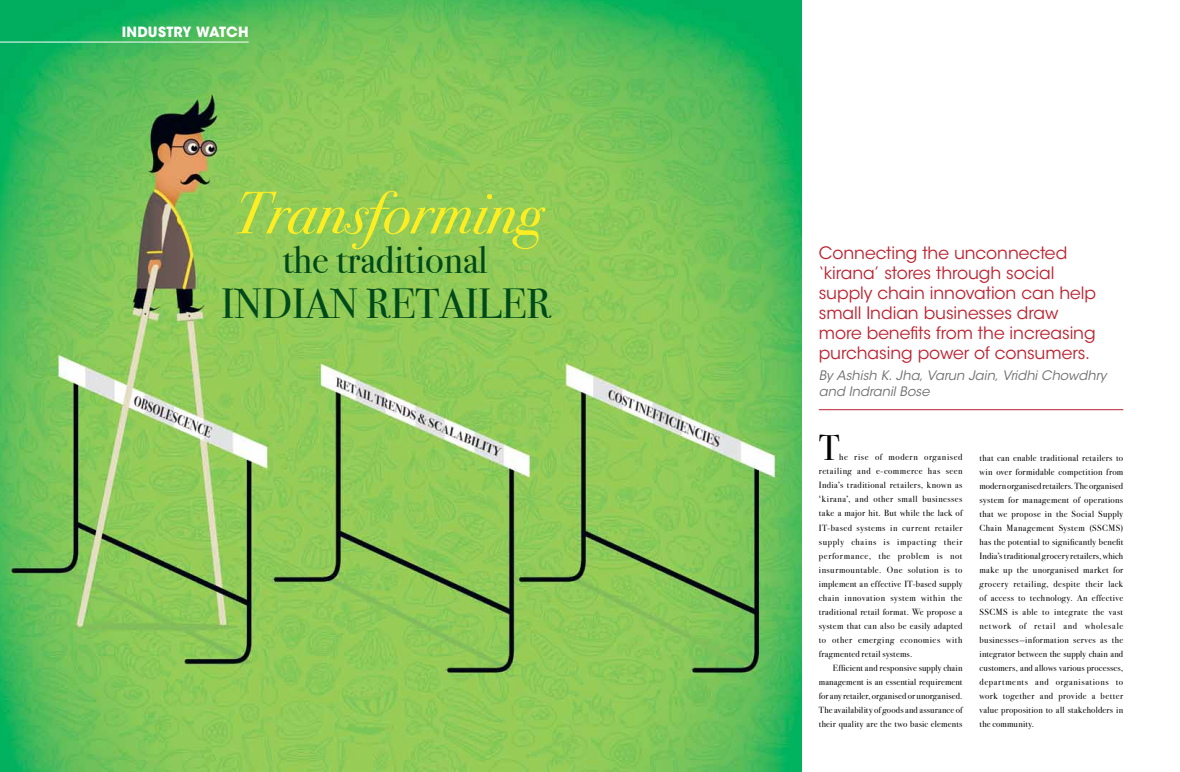
<style>
.page{position:relative;width:1180px;height:772px;background:#fff}
.page>*{position:absolute;margin:0;border:0;box-sizing:border-box;transform-origin:0 0}
.t1{font:60px "Bodoni Svty Two ITCTT Book Ita";color:#fcee23}
.t2{font:42px "Bodoni Svty Two ITCTT Book";color:#00491b}
.t3{font:39px "Bodoni Svty Two ITCTT Book";color:#00491b}
.t4{font:36px "Bodoni Svty Two ITCTT Book";color:#000}
.t5{font:17px/20px "ITC Avant Garde Std";letter-spacing:-.005em;color:#bd202e}
.t6{font:700 14px "ITC Avant Garde Std";letter-spacing:.015em;color:#fff}
.t7{font:italic 13px/15.6px "ITC Avant Garde Std";color:#6d6e71}
.t8{font:9px/14px "Bodoni Svty Two ITCTT Book";letter-spacing:.03em;color:#000;text-align:justify}
</style>
<div class="page">
<img style="left:0;top:0;width:801px;height:771px">
<hr style="left:0;top:42px;width:248px;height:1px;background:#fff">
<hr style="left:818px;top:409px;width:305px;height:1px;background:#bd202e">
<h3 class="t6" style="left:122px;top:23px;width:128px">INDUSTRY WATCH</h3>
<h1 class="t1" style="left:233px;top:160px;width:311px">Transforming</h1>
<h3 class="t3" style="left:282px;top:228px;width:207px">the traditional</h3>
<h2 class="t2" style="left:221px;top:269px;width:39px">Indian</h2>
<h2 class="t2" style="left:366px;top:269px;width:25px">retailer</h2>
<h3 class="t5" style="left:818px;top:243px;width:279px">Connecting the unconnected ‘kirana’ stores through social supply chain innovation can help small Indian businesses draw more benefits from the increasing purchasing power of consumers.</h3>
<h3 class="t7" style="left:818px;top:368px;width:289px">By Ashish K. Jha, Varun Jain, Vridhi Chowdhry and Indranil Bose</h3>
<h3 class="t4" style="left:818px;top:418px;width:23px">T</h3>
<p class="t8" style="left:818px;top:449px;width:145px;text-indent:20px">he rise of modern organised retailing and e-commerce has seen India’s traditional retailers, known as ‘kirana’, and other small businesses take a major hit. But while the lack of IT-based systems in current retailer supply chains is impacting their performance, the problem is not insurmountable. One solution is to implement an effective IT-based supply chain innovation system within the traditional retail format. We propose a system that can also be easily adapted to other emerging economies with fragmented retail systems.</p>
<p class="t8" style="left:818px;top:659px;width:145px;text-indent:14px">Efficient and responsive supply chain management is an essential requirement for any retailer, organised or unorganised.<br>The availability of goods and assurance of their quality are the two basic elements</p>
<p class="t8" style="left:979px;top:449px;width:145px">that can enable traditional retailers to win over formidable competition from modern organised retailers. The organised system for management of operations that we propose in the Social Supply Chain Management System (SSCMS) has the potential to significantly benefit India’s traditional grocery retailers, which make up the unorganised market for grocery retailing, despite their lack of access to technology. An effective SSCMS is able to integrate the vast network of retail and wholesale businesses—information serves as the integrator between the supply chain and customers, and allows various processes, departments and organisations to work together and provide a better value proposition to all stakeholders in the community.</p>
</div>
